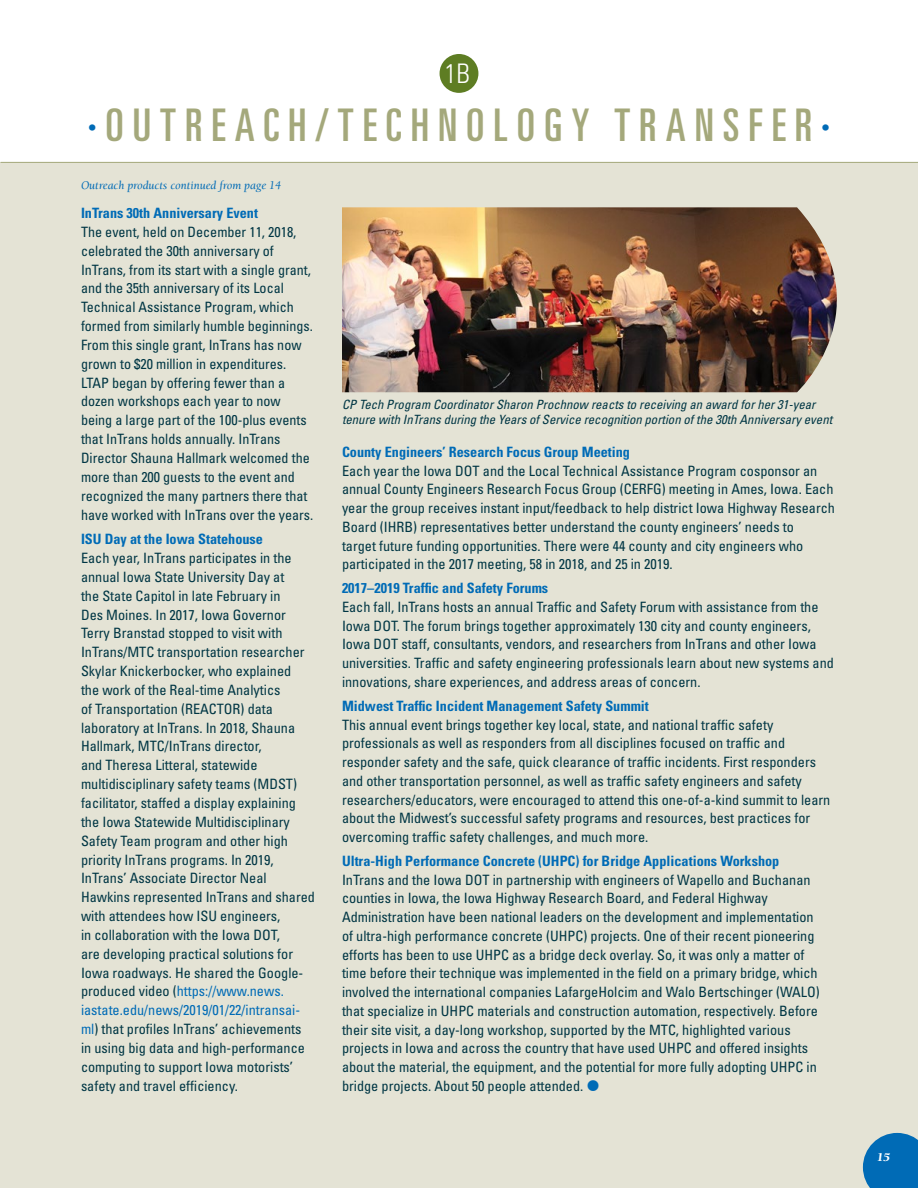
<style>
.page{position:relative;width:918px;height:1188px;background:#fff}
.page>*{position:absolute;margin:0;border:0;box-sizing:border-box;transform-origin:0 0}
.H1-no_TOC{font:ultra-condensed 45px "Univers LT Std";letter-spacing:.2em;color:#a4a87b}
.t1{font:300 condensed 27px "Univers LT Std";color:#fff}
.Non-feature_copy{font:condensed 14.25px/18.9px "Univers";color:#003644}
.Blurb_title{font:700 condensed 14.25px "Univers";color:#006bb6}
.t2{font:italic condensed 12.75px/15.3px "Univers LT Std";color:#003644}
.Continued_on{font:italic 12px "Berkeley Std";color:#006bb6}
.t3{font:italic 900 12px "Berkeley Std";color:#fff}
.s1{color:#006bb6}
</style>
<div class="page">
<div style="left:1px;top:163px;width:917px;height:1025px;background:#e4e3d5"></div>
<div style="left:440px;top:54px;width:38px;height:39px;background:#5e7d23;border-radius:50%"></div>
<hr style="left:1px;top:162px;width:917px;height:1px;background:#a4a87b">
<img style="left:342px;top:207px;width:495px;height:185px">
<svg style="left:863px;top:1133px;width:55px;height:55px;background:#1978b9"></svg>
<p class="t1" style="left:445px;top:57px;width:27px">1B</p>
<p class="H1-no_TOC" style="left:88px;top:99px;width:743px"><span class="s1">∙</span>OUTREACH/TECHNOLOGY TRANSFER<span class="s1">∙</span></p>
<p class="Continued_on" style="left:81px;top:179px;width:202px">Outreach products continued from page 14</p>
<p class="Blurb_title" style="left:81px;top:204px;width:179px">InTrans 30th Anniversary Event</p>
<p class="Non-feature_copy" style="left:81px;top:222px;width:234px">The event, held on December 11, 2018, celebrated the 30th anniversary of InTrans, from its start with a single grant, and the 35th anniversary of its Local Technical Assistance Program, which formed from similarly humble beginnings.<br>From this single grant, InTrans has now grown to $20 million in expenditures.<br>LTAP began by offering fewer than a dozen workshops each year to now being a large part of the 100-plus events that InTrans holds annually. InTrans Director Shauna Hallmark welcomed the more than 200 guests to the event and recognized the many partners there that have worked with InTrans over the years.</p>
<p class="Blurb_title" style="left:81px;top:530px;width:184px">ISU Day at the Iowa Statehouse</p>
<p class="Non-feature_copy" style="left:81px;top:548px;width:236px">Each year, InTrans participates in the annual Iowa State University Day at<br>the State Capitol in late February in<br>Des Moines. In 2017, Iowa Governor Terry Branstad stopped to visit with InTrans/MTC transportation researcher Skylar Knickerbocker, who explained<br>the work of the Real-time Analytics<br>of Transportation (REACTOR) data laboratory at InTrans. In 2018, Shauna Hallmark, MTC/InTrans director,<br>and Theresa Litteral, statewide multidisciplinary safety teams (MDST) facilitator, staffed a display explaining the Iowa Statewide Multidisciplinary Safety Team program and other high priority InTrans programs. In 2019, InTrans’ Associate Director Neal Hawkins represented InTrans and shared with attendees how ISU engineers,<br>in collaboration with the Iowa DOT,<br>are developing practical solutions for Iowa roadways. He shared the Google&shy;produced video (<span class="s1">https://www.news. iastate.edu/news/2019/01/22/intransai&shy;ml</span>) that profiles InTrans’ achievements in using big data and high-performance computing to support Iowa motorists’ safety and travel efficiency.</p>
<p class="t2" style="left:342px;top:396px;width:492px">CP Tech Program Coordinator Sharon Prochnow reacts to receiving an award for her 31-year tenure with InTrans during the Years of Service recognition portion of the 30th Anniversary event</p>
<p class="Blurb_title" style="left:342px;top:443px;width:290px">County Engineers’ Research Focus Group Meeting</p>
<p class="Non-feature_copy" style="left:342px;top:461px;width:495px">Each year the Iowa DOT and the Local Technical Assistance Program cosponsor an annual County Engineers Research Focus Group (CERFG) meeting in Ames, Iowa. Each year the group receives instant input/feedback to help district Iowa Highway Research Board (IHRB) representatives better understand the county engineers’ needs to<br>target future funding opportunities. There were 44 county and city engineers who participated in the 2017 meeting, 58 in 2018, and 25 in 2019.</p>
<p class="Blurb_title" style="left:342px;top:579px;width:208px">2017–2019 Traffic and Safety Forums</p>
<p class="Non-feature_copy" style="left:342px;top:597px;width:493px">Each fall, InTrans hosts an annual Traffic and Safety Forum with assistance from the Iowa DOT. The forum brings together approximately 130 city and county engineers, Iowa DOT staff, consultants, vendors, and researchers from InTrans and other Iowa universities. Traffic and safety engineering professionals learn about new systems and innovations, share experiences, and address areas of concern.</p>
<p class="Blurb_title" style="left:342px;top:697px;width:308px">Midwest Traffic Incident Management Safety Summit</p>
<p class="Non-feature_copy" style="left:342px;top:715px;width:490px">This annual event brings together key local, state, and national traffic safety professionals as well as responders from all disciplines focused on traffic and responder safety and the safe, quick clearance of traffic incidents. First responders and other transportation personnel, as well as traffic safety engineers and safety researchers/educators, were encouraged to attend this one-of-a-kind summit to learn about the Midwest’s successful safety programs and resources, best practices for overcoming traffic safety challenges, and much more.</p>
<p class="Blurb_title" style="left:342px;top:852px;width:439px">Ultra-High Performance Concrete (UHPC) for Bridge Applications Workshop</p>
<p class="Non-feature_copy" style="left:342px;top:870px;width:479px">InTrans and the Iowa DOT in partnership with engineers of Wapello and Buchanan counties in Iowa, the Iowa Highway Research Board, and Federal Highway Administration have been national leaders on the development and implementation of ultra-high performance concrete (UHPC) projects. One of their recent pioneering efforts has been to use UHPC as a bridge deck overlay. So, it was only a matter of time before their technique was implemented in the field on a primary bridge, which involved the international companies LafargeHolcim and Walo Bertschinger (WALO) that specialize in UHPC materials and construction automation, respectively. Before their site visit, a day-long workshop, supported by the MTC, highlighted various projects in Iowa and across the country that have used UHPC and offered insights about the material, the equipment, and the potential for more fully adopting UHPC in bridge projects. About 50 people attended.</p>
<p class="t3" style="left:877px;top:1151px;width:14px">15</p>
</div>
